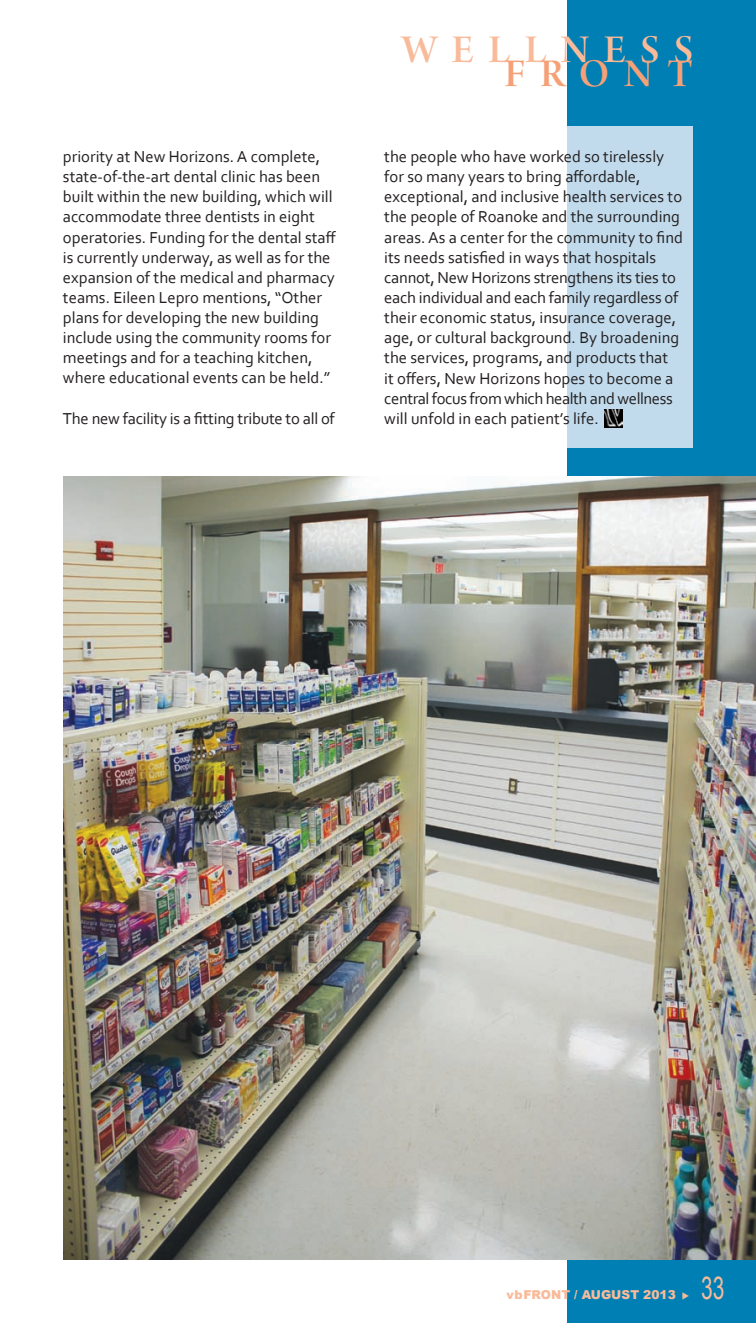
<style>
.page{position:relative;width:756px;height:1323px;background:#fff}
.page>*{position:absolute;margin:0;border:0;box-sizing:border-box;transform-origin:0 0}
.t1{font:42px "Arno Pro Smbd Display";letter-spacing:.35em;color:#f8ba99}
.t2{font:42px "Arno Pro Smbd Display";letter-spacing:.35em;color:#f5a077}
.t3{font:31.5px "Arial";color:#f8ba99;scale:.67 1}
.t4{font:16.62px/20.1px "Corbel";color:#231f20}
.t5{font:900 12.25px "Arial";color:#f8ba99}
</style>
<div class="page">
<div style="left:567px;top:0;width:189px;height:1323px;background:#007fb4"></div>
<div style="left:567px;top:126px;width:126px;height:322px;background:#c1dbec"></div>
<img style="left:63px;top:476px;width:693px;height:784px">
<img style="left:604px;top:410px;width:18px;height:17px">
<p class="t4" style="left:63px;top:148px;width:275px">priority at New Horizons. A complete, state-of-the-art dental clinic has been built within the new building, which will accommodate three dentists in eight operatories. Funding for the dental staff is currently underway, as well as for the expansion of the medical and pharmacy teams. Eileen Lepro mentions, “Other plans for developing the new building include using the community rooms for meetings and for a teaching kitchen, where educational events can be held.”</p>
<p class="t4" style="left:63px;top:410px;width:273px">The new facility is a fitting tribute to all of</p>
<h1 class="t1" style="left:402px;top:33px;width:293px">WELLNESS</h1>
<h1 class="t2" style="left:505px;top:58px;width:190px">FRONT</h1>
<p class="t4" style="left:384px;top:148px;width:300px">the people who have worked so tirelessly for so many years to bring affordable, exceptional, and inclusive health services to the people of Roanoke and the surrounding areas. As a center for the community to find its needs satisfied in ways that hospitals cannot, New Horizons strengthens its ties to each individual and each family regardless of their economic status, insurance coverage, age, or cultural background. By broadening the services, programs, and products that<br>it offers, New Horizons hopes to become a central focus from which health and wellness will unfold in each patient’s life.</p>
<p class="t5" style="left:507px;top:1285px;width:184px">vbFRONT / AUGUST 2013 ◆</p>
<h2 class="t3" style="left:701px;top:1270px;width:36px">33</h2>
</div>
